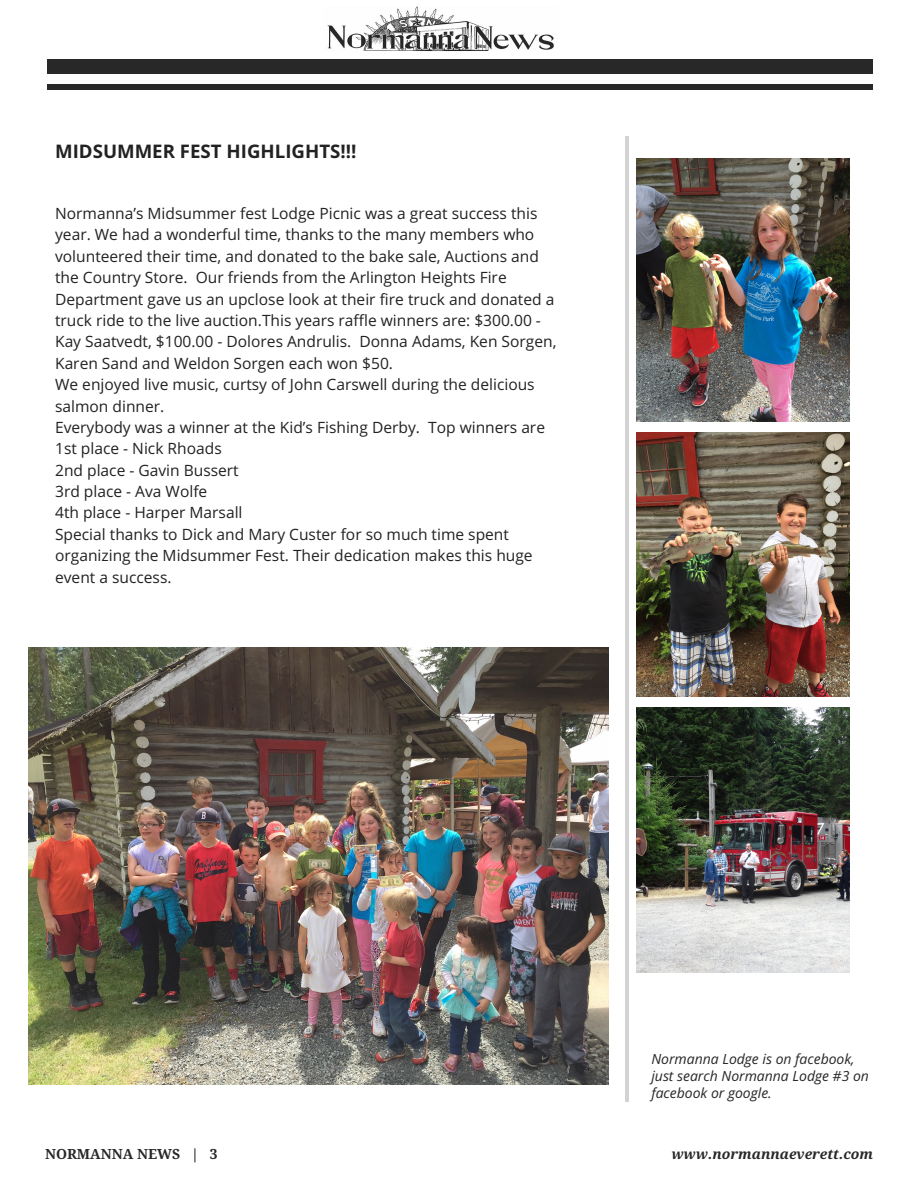
<style>
.page{position:relative;width:918px;height:1187px;background:#fff}
.page>*{position:absolute;margin:0;border:0;box-sizing:border-box;transform-origin:0 0}
.t1{font:700 18.75px "Open Sans";color:#222}
.t2{font:15.6px/21.3px "Open Sans";color:#222}
.t3{font:italic 13.95px/16.8px "Open Sans";color:#282828}
.t4{font:italic 700 13.95px "Droid Serif";color:#282828}
.t5{font:700 13.95px "Droid Serif";color:#282828}
</style>
<div class="page">
<hr style="left:625px;top:136px;width:3px;height:966px;background:#d3d3d3">
<div style="left:47px;top:84px;width:826px;height:5px;background:#282828"></div>
<div style="left:47px;top:59px;width:826px;height:14px;background:#282828"></div>
<img style="left:637px;top:158px;width:212px;height:264px">
<img style="left:637px;top:433px;width:212px;height:263px">
<img style="left:637px;top:707px;width:212px;height:265px">
<img style="left:327px;top:6px;width:227px;height:45px">
<img style="left:28px;top:648px;width:581px;height:436px">
<p class="t1" style="left:55px;top:138px;width:303px">MIDSUMMER FEST HIGHLIGHTS!!!</p>
<p class="t2" style="left:55px;top:202px;width:503px">Normanna’s Midsummer fest Lodge Picnic was a great success this year. We had a wonderful time, thanks to the many members who volunteered their time, and donated to the bake sale, Auctions and the Country Store. Our friends from the Arlington Heights Fire Department gave us an upclose look at their fire truck and donated a truck ride to the live auction.This years raffle winners are: $300.00 - Kay Saatvedt, $100.00 - Dolores Andrulis. Donna Adams, Ken Sorgen, Karen Sand and Weldon Sorgen each won $50.<br>We enjoyed live music, curtsy of John Carswell during the delicious salmon dinner.<br>Everybody was a winner at the Kid’s Fishing Derby. Top winners are 1st place - Nick Rhoads<br>2nd place - Gavin Bussert<br>3rd place - Ava Wolfe<br>4th place - Harper Marsall<br>Special thanks to Dick and Mary Custer for so much time spent organizing the Midsummer Fest. Their dedication makes this huge event a success.</p>
<p class="t3" style="left:651px;top:1050px;width:219px">Normanna Lodge is on facebook, just search Normanna Lodge #3 on facebook or google.</p>
<p class="t5" style="left:45px;top:1145px;width:174px">NORMANNA NEWS | 3</p>
<p class="t4" style="left:671px;top:1145px;width:203px">www.normannaeverett.com</p>
</div>
